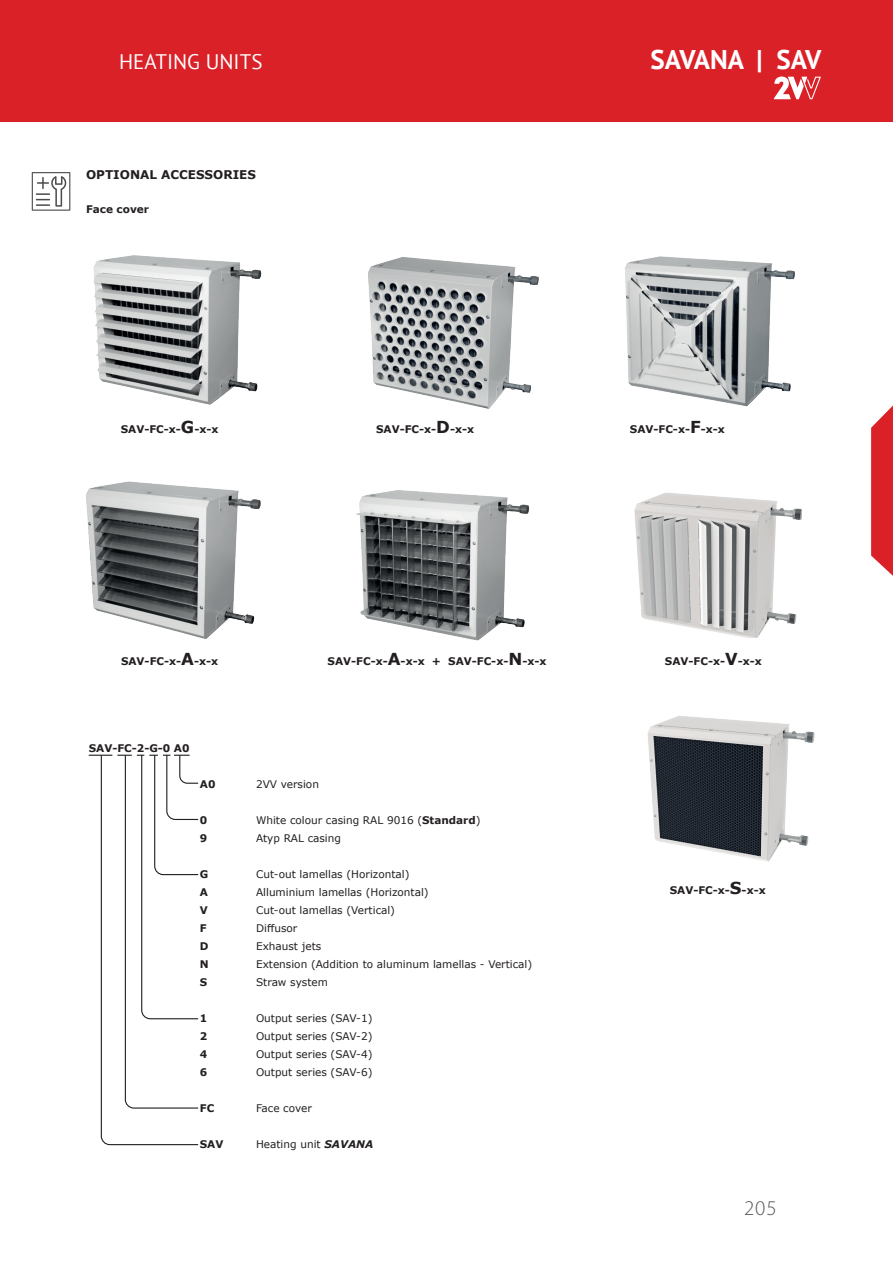
<style>
.page{position:relative;width:893px;height:1263px;background:#fff}
.page>*{position:absolute;margin:0;border:0;box-sizing:border-box;transform-origin:0 0}
.t1{font:700 27px "PT Sans";color:#fff}
.t2{font:21px "PT Sans";color:#fff}
.t3{font:300 21px "Myriad Pro";color:#57585a}
.Titulek_TM{font:700 12px "Verdana";color:#231f20}
.t4{font:10.5px "Verdana";color:#231f20}
.t5{font:700 10.5px "Verdana";color:#231f20}
.s1{font-size:16.5px}
.s2{font-weight:700}
.s3{font-weight:700;font-style:italic}
</style>
<div class="page">
<div style="left:0;top:0;width:893px;height:122px;background:#da2128"></div>
<svg style="left:871px;top:405px;width:22px;height:171px;background:#de3e44"></svg>
<svg style="left:774px;top:76px;width:47px;height:23px"></svg>
<img style="left:356px;top:490px;width:174px;height:151px">
<img style="left:86px;top:481px;width:175px;height:158px">
<img style="left:634px;top:492px;width:168px;height:145px">
<img style="left:625px;top:256px;width:170px;height:151px">
<img style="left:368px;top:257px;width:171px;height:152px">
<img style="left:93px;top:255px;width:169px;height:150px">
<svg style="left:31px;top:172px;width:40px;height:39px"></svg>
<svg style="left:32px;top:172px;width:38px;height:39px"></svg>
<img style="left:647px;top:716px;width:168px;height:146px">
<svg style="left:89px;top:754px;width:110px;height:392px"></svg>
<h2 class="t2" style="left:119px;top:48px;width:145px">HEATING UNITS</h2>
<p class="Titulek_TM" style="left:86px;top:166px;width:171px">OPTIONAL ACCESSORIES</p>
<p class="t5" style="left:86px;top:202px;width:64px">Face cover</p>
<h1 class="t1" style="left:650px;top:41px;width:172px">SAVANA | SAV</h1>
<p class="t5" style="left:121px;top:421px;width:99px">SAV-FC-x-<span class="s1">G</span>-x-x</p>
<p class="t5" style="left:376px;top:421px;width:100px">SAV-FC-x-<span class="s1">D</span>-x-x</p>
<p class="t5" style="left:630px;top:421px;width:97px">SAV-FC-x-<span class="s1">F</span>-x-x</p>
<p class="t5" style="left:121px;top:654px;width:99px">SAV-FC-x-<span class="s1">A</span>-x-x</p>
<p class="t5" style="left:328px;top:654px;width:220px">SAV-FC-x-<span class="s1">A</span>-x-x + SAV-FC-x-<span class="s1">N</span>-x-x</p>
<p class="t5" style="left:665px;top:654px;width:98px">SAV-FC-x-<span class="s1">V</span>-x-x</p>
<p class="t5" style="left:89px;top:741px;width:102px">SAV-FC-2-G-0 A0</p>
<p class="t5" style="left:200px;top:777px;width:17px">A0</p>
<p class="t4" style="left:256px;top:777px;width:64px">2VV version</p>
<p class="t5" style="left:200px;top:813px;width:9px">0</p>
<p class="t4" style="left:256px;top:813px;width:226px">White colour casing RAL 9016 (<span class="s2">Standard</span>)</p>
<p class="t5" style="left:200px;top:831px;width:9px">9</p>
<p class="t4" style="left:256px;top:831px;width:86px">Atyp RAL casing</p>
<p class="t5" style="left:200px;top:867px;width:10px">G</p>
<p class="t4" style="left:256px;top:867px;width:155px">Cut-out lamellas (Horizontal)</p>
<p class="t5" style="left:200px;top:885px;width:10px">A</p>
<p class="t4" style="left:256px;top:885px;width:174px">Alluminium lamellas (Horizontal)</p>
<p class="t5" style="left:200px;top:903px;width:10px">V</p>
<p class="t4" style="left:256px;top:903px;width:141px">Cut-out lamellas (Vertical)</p>
<p class="t5" style="left:200px;top:921px;width:8px">F</p>
<p class="t4" style="left:256px;top:921px;width:43px">Diffusor</p>
<p class="t5" style="left:200px;top:939px;width:10px">D</p>
<p class="t4" style="left:256px;top:939px;width:67px">Exhaust jets</p>
<p class="t5" style="left:200px;top:957px;width:10px">N</p>
<p class="t4" style="left:256px;top:957px;width:278px">Extension (Addition to aluminum lamellas - Vertical)</p>
<p class="t5" style="left:200px;top:975px;width:9px">S</p>
<p class="t4" style="left:256px;top:975px;width:73px">Straw system</p>
<p class="t5" style="left:200px;top:1011px;width:9px">1</p>
<p class="t4" style="left:256px;top:1011px;width:118px">Output series (SAV-1)</p>
<p class="t5" style="left:200px;top:1029px;width:9px">2</p>
<p class="t4" style="left:256px;top:1029px;width:118px">Output series (SAV-2)</p>
<p class="t5" style="left:200px;top:1047px;width:9px">4</p>
<p class="t4" style="left:256px;top:1047px;width:118px">Output series (SAV-4)</p>
<p class="t5" style="left:200px;top:1065px;width:9px">6</p>
<p class="t4" style="left:256px;top:1065px;width:118px">Output series (SAV-6)</p>
<p class="t5" style="left:200px;top:1101px;width:16px">FC</p>
<p class="t4" style="left:256px;top:1101px;width:57px">Face cover</p>
<p class="t5" style="left:200px;top:1137px;width:25px">SAV</p>
<p class="t4" style="left:256px;top:1137px;width:119px">Heating unit <span class="s3">SAVANA</span></p>
<p class="t5" style="left:670px;top:882px;width:98px">SAV-FC-x-<span class="s1">S</span>-x-x</p>
<h2 class="t3" style="left:744px;top:1195px;width:34px">205</h2>
</div>
